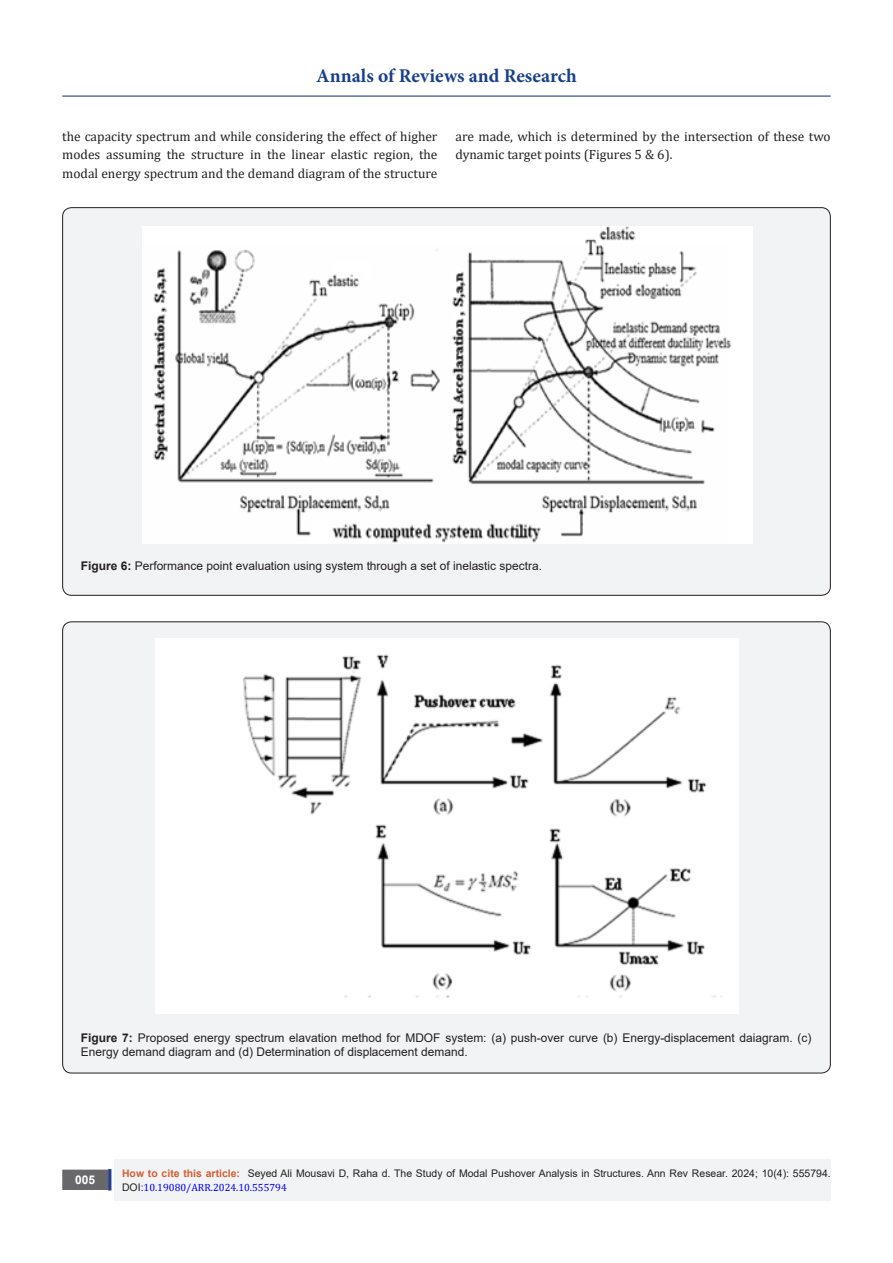
<style>
.page{position:relative;width:893px;height:1263px;background:#fff}
.page>*{position:absolute;margin:0;border:0;box-sizing:border-box;transform-origin:0 0}
.t1{font:700 19.5px "Minion Pro";color:#183f89}
.t2{font:13.5px/18.8px "Cambria";color:#231f20;text-align:justify}
.t3{font:12px/14.4px "Arial";color:#231f20}
.t4{font:700 12px "Arial";color:#fff}
.t5{font:10.5px "Arial";color:#231f20}
.t6{font:10.5px "Cambria";color:#00f}
.s1{font-weight:700}
.s2{font-weight:700;color:#d55e37}
.s3{font-family:"Arial";color:#231f20}
.s4{font-family:"Arial"}
</style>
<div class="page">
<div style="left:115px;top:1160px;width:716px;height:41px;background:#f2f3f4"></div>
<div style="left:63px;top:1170px;width:44px;height:19px;background:#68676a"></div>
<div style="left:62px;top:1169px;width:46px;height:21px;border:2px solid #68676a"></div>
<div style="left:108px;top:1169px;width:3px;height:21px;background:#253f8e;border:2px solid #253f8e"></div>
<hr style="left:62px;top:96px;width:769px;height:1px;background:#253f8e">
<div style="left:63px;top:208px;width:767px;height:387px;background:#f2f3f4;border-radius:9px"></div>
<img style="left:142px;top:226px;width:610px;height:318px">
<div style="left:63px;top:622px;width:767px;height:451px;background:#f2f3f4;border-radius:9px"></div>
<img style="left:156px;top:639px;width:583px;height:374px">
<h1 class="t1" style="left:316px;top:62px;width:262px">Annals of Reviews and Research</h1>
<p class="t2" style="left:62px;top:127px;width:377px">the capacity spectrum and while considering the effect of higher modes assuming the structure in the linear elastic region, the modal energy spectrum and the demand diagram of the structure</p>
<p class="t2" style="left:455px;top:127px;width:377px">are made, which is determined by the intersection of these two dynamic target points (Figures 5 &amp; 6).</p>
<p class="t3" style="left:81px;top:558px;width:463px"><span class="s1">Figure 6:</span> Performance point evaluation using system through a set of inelastic spectra.</p>
<p class="t3" style="left:81px;top:1030px;width:732px"><span class="s1">Figure 7:</span> Proposed energy spectrum elavation method for MDOF system: (a) push-over curve (b) Energy-displacement daiagram. (c)<br>Energy demand diagram and (d) Determination of displacement demand.</p>
<p class="t4" style="left:75px;top:1171px;width:22px">005</p>
<p class="t5" style="left:122px;top:1166px;width:710px"><span class="s2">How to cite this article:</span> Seyed Ali Mousavi D, Raha d. The Study of Modal Pushover Analysis in Structures. Ann Rev Resear. 2024; 10(4): 555794.</p>
<p class="t6" style="left:122px;top:1181px;width:166px"><span class="s3">DOI</span><span class="s4">:</span>10.19080/ARR.2024.10.555794</p>
</div>
